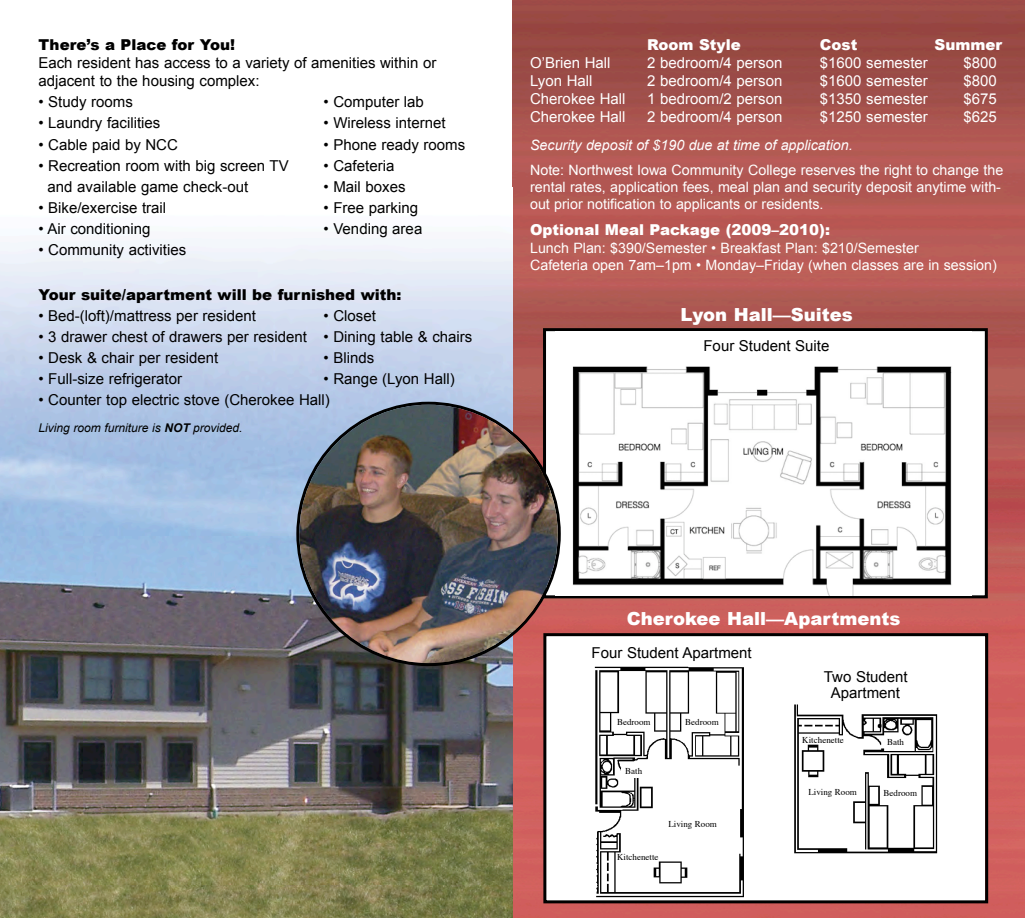
<style>
.page{position:relative;width:1025px;height:918px;background:#fff}
.page>*{position:absolute;margin:0;border:0;box-sizing:border-box;transform-origin:0 0}
.t1{font:900 18px "Arial";color:#fff}
.t2{font:15px/16.5px "Arial";color:#000;text-align:center}
.t3{font:15px "Arial";color:#fff}
.t4{font:900 15px "Arial";color:#000}
.t5{font:900 15px "Arial";color:#fff}
.t6{font:14.25px/17.1px "Arial";color:#fff}
.t7{font:italic 14.25px "Arial";color:#fff}
.t8{font:italic 12px "Arial";color:#000}
.t9{font:9px "Times";color:#000}
.s1{font-weight:700}
</style>
<div class="page">
<img style="left:512px;top:0;width:512px;height:917px">
<div style="left:546px;top:331px;width:438px;height:264px;background:#fff"></div>
<div style="left:543px;top:328px;width:444px;height:270px;border:3px solid #000"></div>
<img style="left:555px;top:331px;width:416px;height:264px">
<div style="left:546px;top:636px;width:438px;height:264px;background:#fff"></div>
<div style="left:543px;top:633px;width:444px;height:270px;border:3px solid #000"></div>
<img style="left:0;top:238px;width:512px;height:679px">
<img style="left:578px;top:666px;width:183px;height:243px">
<img style="left:794px;top:704px;width:144px;height:150px">
<div style="left:621px;top:767px;width:24px;height:10px;background:#fff"></div>
<svg style="left:296px;top:401px;width:264px;height:265px"></svg>
<img style="left:299px;top:404px;width:258px;height:259px">
<p class="t4" style="left:38px;top:34px;width:198px">There’s a Place for You!</p>
<p class="t2" style="left:38px;top:54px;width:399px;line-height:18px;text-align:left">Each resident has access to a variety of amenities within or adjacent to the housing complex:</p>
<p class="t2" style="left:38px;top:94px;width:96px">• Study rooms</p>
<p class="t2" style="left:323px;top:94px;width:102px">• Computer lab</p>
<p class="t2" style="left:38px;top:115px;width:123px">• Laundry facilities</p>
<p class="t2" style="left:323px;top:115px;width:123px">• Wireless internet</p>
<p class="t2" style="left:38px;top:136px;width:141px">• Cable paid by NCC</p>
<p class="t2" style="left:323px;top:136px;width:143px">• Phone ready rooms</p>
<p class="t2" style="left:38px;top:157px;width:252px">• Recreation room with big screen TV</p>
<p class="t2" style="left:323px;top:157px;width:72px">• Cafeteria</p>
<p class="t2" style="left:48px;top:178px;width:202px">and available game check-out</p>
<p class="t2" style="left:323px;top:178px;width:83px">• Mail boxes</p>
<p class="t2" style="left:38px;top:199px;width:129px">• Bike/exercise trail</p>
<p class="t2" style="left:323px;top:199px;width:96px">• Free parking</p>
<p class="t2" style="left:38px;top:220px;width:113px">• Air conditioning</p>
<p class="t2" style="left:323px;top:220px;width:100px">• Vending area</p>
<p class="t2" style="left:38px;top:241px;width:149px">• Community activities</p>
<p class="t4" style="left:38px;top:283px;width:364px">Your suite/apartment will be furnished with:</p>
<p class="t2" style="left:38px;top:307px;width:219px">• Bed-(loft)/mattress per resident</p>
<p class="t2" style="left:323px;top:307px;width:54px">• Closet</p>
<p class="t2" style="left:38px;top:328px;width:435px">• 3 drawer chest of drawers per resident • Dining table &amp; chairs</p>
<p class="t2" style="left:38px;top:349px;width:181px">• Desk &amp; chair per resident</p>
<p class="t2" style="left:323px;top:349px;width:52px">• Blinds</p>
<p class="t2" style="left:38px;top:370px;width:145px">• Full-size refrigerator</p>
<p class="t2" style="left:323px;top:370px;width:132px">• Range (Lyon Hall)</p>
<p class="t2" style="left:38px;top:391px;width:293px">• Counter top electric stove (Cherokee Hall)</p>
<p class="t8" style="left:38px;top:421px;width:206px">Living room furniture is <span class="s1">NOT</span> provided.</p>
<p class="t5" style="left:647px;top:34px;width:95px">Room Style</p>
<p class="t5" style="left:819px;top:34px;width:39px">Cost</p>
<p class="t5" style="left:934px;top:34px;width:69px">Summer</p>
<p class="t3" style="left:530px;top:55px;width:82px">O’Brien Hall</p>
<p class="t3" style="left:647px;top:55px;width:137px">2 bedroom/4 person</p>
<p class="t3" style="left:819px;top:55px;width:109px">$1600 semester</p>
<p class="t3" style="left:963px;top:55px;width:35px">$800</p>
<p class="t3" style="left:530px;top:73px;width:64px">Lyon Hall</p>
<p class="t3" style="left:647px;top:73px;width:137px">2 bedroom/4 person</p>
<p class="t3" style="left:819px;top:73px;width:109px">$1600 semester</p>
<p class="t3" style="left:963px;top:73px;width:35px">$800</p>
<p class="t3" style="left:530px;top:91px;width:97px">Cherokee Hall</p>
<p class="t3" style="left:647px;top:91px;width:137px">1 bedroom/2 person</p>
<p class="t3" style="left:819px;top:91px;width:109px">$1350 semester</p>
<p class="t3" style="left:963px;top:91px;width:35px">$675</p>
<p class="t3" style="left:530px;top:109px;width:97px">Cherokee Hall</p>
<p class="t3" style="left:647px;top:109px;width:137px">2 bedroom/4 person</p>
<p class="t3" style="left:819px;top:109px;width:109px">$1250 semester</p>
<p class="t3" style="left:963px;top:109px;width:35px">$625</p>
<p class="t7" style="left:530px;top:137px;width:324px">Security deposit of $190 due at time of application.</p>
<p class="t6" style="left:530px;top:161px;width:474px">Note: Northwest Iowa Community College reserves the right to change the rental rates, application fees, meal plan and security deposit anytime with&shy;out prior notification to applicants or residents.</p>
<p class="t5" style="left:530px;top:219px;width:301px">Optional Meal Package (2009–2010):</p>
<p class="t6" style="left:530px;top:239px;width:468px">Lunch Plan: $390/Semester • Breakfast Plan: $210/Semester<br>Cafeteria open 7am–1pm • Monday–Friday (when classes are in session)</p>
<p class="t1" style="left:680px;top:301px;width:174px">Lyon Hall—Suites</p>
<p class="t2" style="left:703px;top:337px;width:127px">Four Student Suite</p>
<p class="t1" style="left:626px;top:604px;width:275px">Cherokee Hall—Apartments</p>
<p class="t2" style="left:591px;top:644px;width:162px">Four Student Apartment</p>
<p class="t9" style="left:617px;top:718px;width:35px">Bedroom</p>
<p class="t9" style="left:685px;top:717px;width:35px">Bedroom</p>
<p class="t9" style="left:625px;top:767px;width:19px">Bath</p>
<p class="t9" style="left:616px;top:853px;width:43px">Kitchenette</p>
<p class="t9" style="left:668px;top:820px;width:50px">Living Room</p>
<p class="t2" style="left:823px;top:668px;width:85px">Two Student<br>Apartment</p>
<p class="t9" style="left:802px;top:736px;width:43px">Kitchenette</p>
<p class="t9" style="left:808px;top:787px;width:50px">Living Room</p>
<p class="t9" style="left:886px;top:738px;width:19px">Bath</p>
<p class="t9" style="left:883px;top:789px;width:35px">Bedroom</p>
</div>
